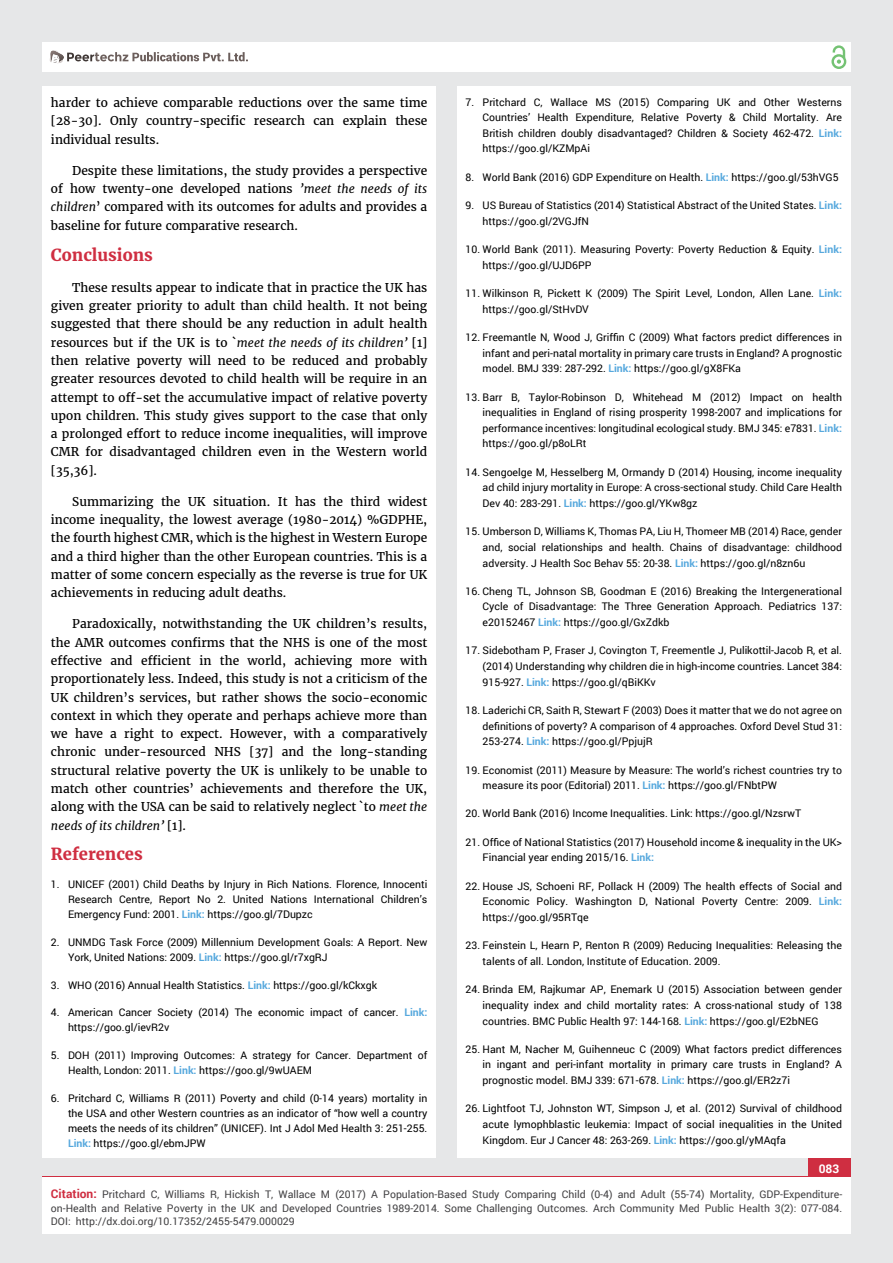
<style>
.page{position:relative;width:893px;height:1263px;background:#e6e7e8}
.page>*{position:absolute;margin:0;border:0;box-sizing:border-box;transform-origin:0 0}
.t1{font:700 16.5px "Merriweather";color:#cf2e41}
.t2{font:12px/18.3px "Merriweather";color:#000;text-align:justify}
.t3{font:700 12px "Roboto";color:#fff}
.t4{font:10.5px/15.6px "Roboto";color:#000;text-align:justify}
.t5{font:10.5px/13.5px "Roboto";color:#414042;text-align:justify}
.s1{font-style:italic}
.s2{font-weight:700;color:#56a8dd}
.s3{font-weight:700;font-size:12px;color:#cf2e41}
</style>
<div class="page">
<div style="left:42px;top:43px;width:808px;height:29px;background:#fff"></div>
<div style="left:831px;top:54px;width:15px;height:15px;border:2px solid #74c273;border-radius:50%"></div>
<svg style="left:831px;top:45px;width:15px;height:19px"></svg>
<div style="left:808px;top:1157px;width:42px;height:43px;background:#cf2e41"></div>
<svg style="left:49px;top:50px;width:199px;height:14px"></svg>
<div style="left:42px;top:1177px;width:809px;height:57px;background:#fff"></div>
<div style="left:42px;top:87px;width:394px;height:1071px;background:#fff"></div>
<div style="left:457px;top:87px;width:393px;height:1071px;background:#fff"></div>
<p class="t2" style="left:51px;top:94px;width:378px">harder to achieve comparable reductions over the same time [28-30]. Only country-specific research can explain these individual results.</p>
<p class="t2" style="left:51px;top:161px;width:378px;text-indent:21px">Despite these limitations, the study provides a perspective of how twenty-one developed nations <span class="s1">’meet the needs of its children</span>’ compared with its outcomes for adults and provides a baseline for future comparative research.</p>
<h1 class="t1" style="left:51px;top:244px;width:103px">Conclusions</h1>
<p class="t2" style="left:51px;top:278px;width:378px;text-indent:21px">These results appear to indicate that in practice the UK has given greater priority to adult than child health. It not being suggested that there should be any reduction in adult health resources but if the UK is to `<span class="s1">meet the needs of its children’</span> [1] then relative poverty will need to be reduced and probably greater resources devoted to child health will be require in an attempt to off-set the accumulative impact of relative poverty upon children. This study gives support to the case that only a prolonged effort to reduce income inequalities, will improve CMR for disadvantaged children even in the Western world [35,36].</p>
<p class="t2" style="left:51px;top:492px;width:378px;text-indent:21px">Summarizing the UK situation. It has the third widest income inequality, the lowest average (1980-2014) %GDPHE, the fourth highest CMR, which is the highest in Western Europe and a third higher than the other European countries. This is a matter of some concern especially as the reverse is true for UK achievements in reducing adult deaths.</p>
<p class="t2" style="left:51px;top:615px;width:378px;text-indent:21px">Paradoxically, notwithstanding the UK children’s results, the AMR outcomes confirms that the NHS is one of the most effective and efficient in the world, achieving more with proportionately less. Indeed, this study is not a criticism of the UK children’s services, but rather shows the socio-economic context in which they operate and perhaps achieve more than we have a right to expect. However, with a comparatively chronic under-resourced NHS [37] and the long-standing structural relative poverty the UK is unlikely to be unable to match other countries’ achievements and therefore the UK, along with the USA can be said to relatively neglect `to <span class="s1">meet the needs of its children’</span> [1].</p>
<h1 class="t1" style="left:51px;top:844px;width:93px">References</h1>
<p class="t4" style="left:68px;top:877px;width:361px;line-height:15px;text-indent:-17px">1. UNICEF (2001) Child Deaths by Injury in Rich Nations. Florence, Innocenti Research Centre, Report No 2. United Nations International Children’s Emergency Fund: 2001. <span class="s2">Link:</span> https://goo.gl/7Dupzc</p>
<p class="t4" style="left:68px;top:934px;width:361px;line-height:15px;text-indent:-17px">2. UNMDG Task Force (2009) Millennium Development Goals: A Report. New<br>York, United Nations: 2009. <span class="s2">Link:</span> https://goo.gl/r7xgRJ</p>
<p class="t4" style="left:51px;top:977px;width:328px">3. WHO (2016) Annual Health Statistics. <span class="s2">Link:</span> https://goo.gl/kCkxgk</p>
<p class="t4" style="left:68px;top:1005px;width:361px;line-height:15px;text-indent:-17px">4. American Cancer Society (2014) The economic impact of cancer. <span class="s2">Link: </span>https://goo.gl/ievR2v</p>
<p class="t4" style="left:68px;top:1048px;width:361px;line-height:15px;text-indent:-17px">5. DOH (2011) Improving Outcomes: A strategy for Cancer. Department of<br>Health, London: 2011. <span class="s2">Link:</span> https://goo.gl/9wUAEM</p>
<p class="t4" style="left:68px;top:1090px;width:361px;line-height:15px;text-indent:-17px">6. Pritchard C, Williams R (2011) Poverty and child (0-14 years) mortality in the USA and other Western countries as an indicator of “how well a country meets the needs of its children” (UNICEF). Int J Adol Med Health 3: 251-255.<br><span class="s2">Link:</span> https://goo.gl/ebmJPW</p>
<p class="t4" style="left:483px;top:94px;width:361px;text-indent:-17px">7. Pritchard C, Wallace MS (2015) Comparing UK and Other Westerns Countries’ Health Expenditure, Relative Poverty &amp; Child Mortality. Are British children doubly disadvantaged? Children &amp; Society 462-472. <span class="s2">Link: </span>https://goo.gl/KZMpAi</p>
<p class="t4" style="left:466px;top:169px;width:374px">8. World Bank (2016) GDP Expenditure on Health. <span class="s2">Link:</span> https://goo.gl/53hVG5</p>
<p class="t4" style="left:483px;top:197px;width:361px;text-indent:-17px">9. US Bureau of Statistics (2014) Statistical Abstract of the United States. <span class="s2">Link: </span>https://goo.gl/2VGJfN</p>
<p class="t4" style="left:483px;top:241px;width:361px;text-indent:-17px">10. World Bank (2011). Measuring Poverty: Poverty Reduction &amp; Equity. <span class="s2">Link: </span>https://goo.gl/UJD6PP</p>
<p class="t4" style="left:483px;top:285px;width:361px;text-indent:-17px">11. Wilkinson R, Pickett K (2009) The Spirit Level, London, Allen Lane. <span class="s2">Link: </span>https://goo.gl/StHvDV</p>
<p class="t4" style="left:483px;top:329px;width:361px;text-indent:-17px">12. Freemantle N, Wood J, Griffin C (2009) What factors predict differences in infant and peri-natal mortality in primary care trusts in England? A prognostic model. BMJ 339: 287-292. <span class="s2">Link:</span> https://goo.gl/gX8FKa</p>
<p class="t4" style="left:483px;top:389px;width:361px;text-indent:-17px">13. Barr B, Taylor-Robinson D, Whitehead M (2012) Impact on health inequalities in England of rising prosperity 1998-2007 and implications for performance incentives: longitudinal ecological study. BMJ 345: e7831. <span class="s2">Link: </span>https://goo.gl/p8oLRt</p>
<p class="t4" style="left:483px;top:464px;width:361px;text-indent:-17px">14. Sengoelge M, Hesselberg M, Ormandy D (2014) Housing, income inequality ad child injury mortality in Europe: A cross-sectional study. Child Care Health Dev 40: 283-291. <span class="s2">Link:</span> https://goo.gl/YKw8gz</p>
<p class="t4" style="left:483px;top:523px;width:361px;text-indent:-17px">15. Umberson D, Williams K, Thomas PA, Liu H, Thomeer MB (2014) Race, gender and, social relationships and health. Chains of disadvantage: childhood adversity. J Health Soc Behav 55: 20-38. <span class="s2">Link:</span> https://goo.gl/n8zn6u</p>
<p class="t4" style="left:483px;top:583px;width:361px;text-indent:-17px">16. Cheng TL, Johnson SB, Goodman E (2016) Breaking the Intergenerational Cycle of Disadvantage: The Three Generation Approach. Pediatrics 137: e20152467 <span class="s2">Link:</span> https://goo.gl/GxZdkb</p>
<p class="t4" style="left:483px;top:643px;width:361px;text-indent:-17px">17. Sidebotham P, Fraser J, Covington T, Freementle J, Pulikottil-Jacob R, et al. (2014) Understanding why children die in high-income countries. Lancet 384:<br>915-927. <span class="s2">Link:</span> https://goo.gl/qBiKKv</p>
<p class="t4" style="left:483px;top:702px;width:361px;text-indent:-17px">18. Laderichi CR, Saith R, Stewart F (2003) Does it matter that we do not agree on definitions of poverty? A comparison of 4 approaches. Oxford Devel Stud 31:<br>253-274. <span class="s2">Link:</span> https://goo.gl/PpjujR</p>
<p class="t4" style="left:483px;top:762px;width:361px;text-indent:-17px">19. Economist (2011) Measure by Measure: The world’s richest countries try to measure its poor (Editorial) 2011. <span class="s2">Link:</span> https://goo.gl/FNbtPW</p>
<p class="t4" style="left:466px;top:806px;width:337px">20. World Bank (2016) Income Inequalities. Link: https://goo.gl/NzsrwT</p>
<p class="t4" style="left:483px;top:834px;width:361px;text-indent:-17px">21. Office of National Statistics (2017) Household income &amp; inequality in the UK&gt;<br>Financial year ending 2015/16. <span class="s2">Link:</span></p>
<p class="t4" style="left:483px;top:878px;width:361px;text-indent:-17px">22. House JS, Schoeni RF, Pollack H (2009) The health effects of Social and Economic Policy. Washington D, National Poverty Centre: 2009. <span class="s2">Link: </span>https://goo.gl/95RTqe</p>
<p class="t4" style="left:483px;top:937px;width:361px;text-indent:-17px">23. Feinstein L, Hearn P, Renton R (2009) Reducing Inequalities: Releasing the talents of all. London, Institute of Education. 2009.</p>
<p class="t4" style="left:483px;top:981px;width:361px;text-indent:-17px">24. Brinda EM, Rajkumar AP, Enemark U (2015) Association between gender inequality index and child mortality rates: A cross-national study of 138 countries. BMC Public Health 97: 144-168. <span class="s2">Link:</span> https://goo.gl/E2bNEG</p>
<p class="t4" style="left:483px;top:1041px;width:361px;text-indent:-17px">25. Hant M, Nacher M, Guihenneuc C (2009) What factors predict differences in ingant and peri-infant mortality in primary care trusts in England? A prognostic model. BMJ 339: 671-678. <span class="s2">Link:</span> https://goo.gl/ER2z7i</p>
<p class="t4" style="left:483px;top:1101px;width:361px;text-indent:-17px">26. Lightfoot TJ, Johnston WT, Simpson J, et al. (2012) Survival of childhood acute lymophblastic leukemia: Impact of social inequalities in the United Kingdom. Eur J Cancer 48: 263-269. <span class="s2">Link:</span> https://goo.gl/yMAqfa</p>
<p class="t3" style="left:819px;top:1161px;width:22px">083</p>
<p class="t5" style="left:51px;top:1188px;width:793px"><span class="s3">Citation:</span> Pritchard C, Williams R, Hickish T, Wallace M (2017) A Population-Based Study Comparing Child (0-4) and Adult (55-74) Mortality, GDP-Expenditure&shy;on-Health and Relative Poverty in the UK and Developed Countries 1989-2014. Some Challenging Outcomes. Arch Community Med Public Health 3(2): 077-084.<br>DOI: http://dx.doi.org/10.17352/2455-5479.000029</p>
</div>
